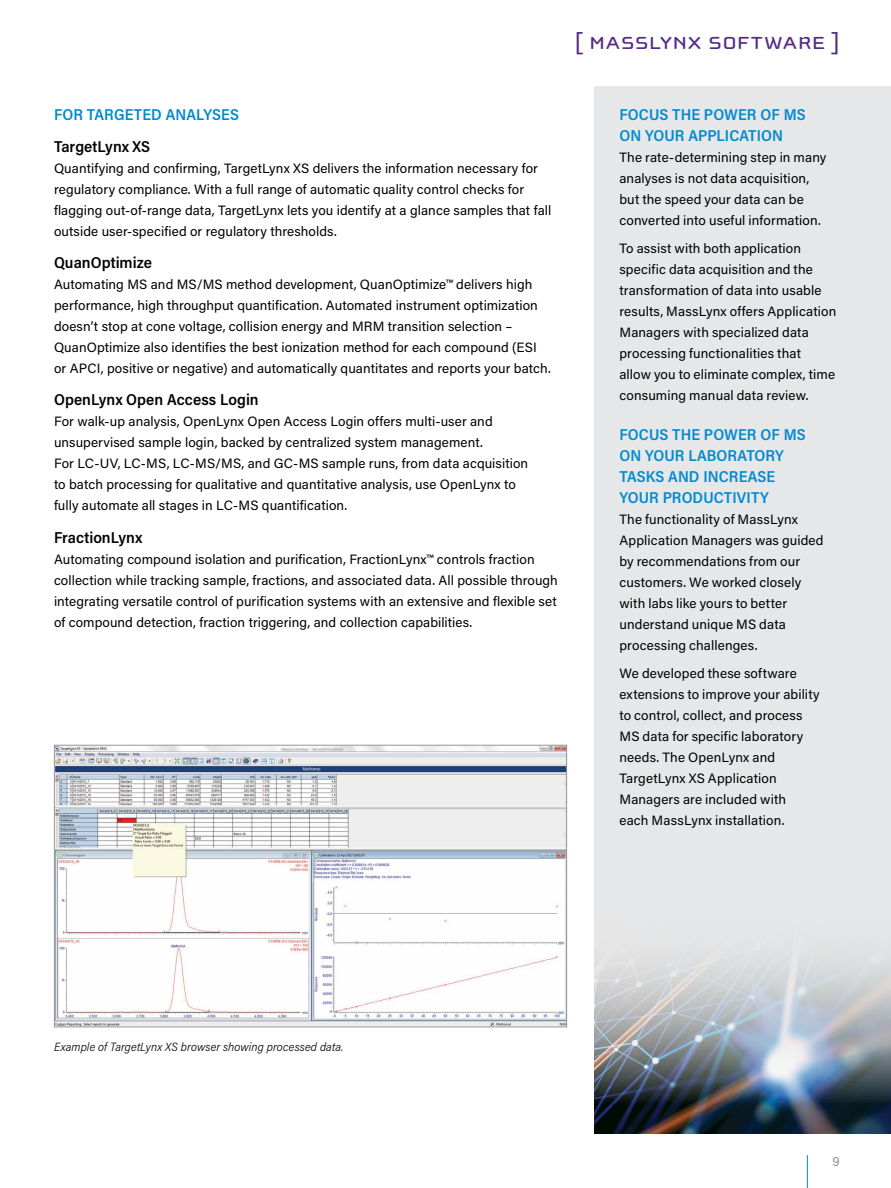
<style>
.page{position:relative;width:891px;height:1188px;background:#fff}
.page>*{position:absolute;margin:0;border:0;box-sizing:border-box;transform-origin:0 0}
.t1{font:25.5px "Cholla Unicase";letter-spacing:.025em;color:#562c85;scale:1.1 1}
.t2{font:600 15.75px/21px "Acumin Pro Semi Cond";letter-spacing:.005em;color:#008ace}
.t3{font:600 15.75px "Acumin Pro Semi Cond";letter-spacing:.005em;color:#000}
.t4{font:13.5px/21px "Acumin Pro";letter-spacing:.01em;color:#000}
.t5{font:13.5px "Acumin Pro";color:#939598}
.t6{font:italic 300 12px "Acumin Pro Semi Cond";letter-spacing:.01em;color:#000}
</style>
<div class="page">
<hr style="left:807px;top:1155px;width:1px;height:33px;background:#008ace">
<div style="left:594px;top:86px;width:297px;height:1048px;background:#e6e7e8"></div>
<img style="left:56px;top:747px;width:509px;height:278px">
<div style="left:54px;top:745px;width:513px;height:282px;border:1px solid #939598"></div>
<img style="left:594px;top:963px;width:297px;height:171px">
<h1 class="t1" style="left:574px;top:30px;width:243px">[ MASSLYNX SOFTWARE ]</h1>
<p class="t2" style="left:54px;top:103px;width:187px">FOR TARGETED ANALYSES</p>
<p class="t3" style="left:54px;top:135px;width:98px">TargetLynx XS</p>
<p class="t4" style="left:54px;top:157px;width:499px">Quantifying and confirming, TargetLynx XS delivers the information necessary for regulatory compliance. With a full range of automatic quality control checks for flagging out-of-range data, TargetLynx lets you identify at a glance samples that fall outside user-specified or regulatory thresholds.</p>
<p class="t3" style="left:54px;top:252px;width:99px">QuanOptimize</p>
<p class="t4" style="left:54px;top:273px;width:498px">Automating MS and MS/MS method development, QuanOptimize™ delivers high performance, high throughput quantification. Automated instrument optimization doesn’t stop at cone voltage, collision energy and MRM transition selection – QuanOptimize also identifies the best ionization method for each compound (ESI or APCI, positive or negative) and automatically quantitates and reports your batch.</p>
<p class="t3" style="left:54px;top:389px;width:206px">OpenLynx Open Access Login</p>
<p class="t4" style="left:54px;top:411px;width:476px">For walk-up analysis, OpenLynx Open Access Login offers multi-user and unsupervised sample login, backed by centralized system management.<br>For LC-UV, LC-MS, LC-MS/MS, and GC-MS sample runs, from data acquisition to batch processing for qualitative and quantitative analysis, use OpenLynx to fully automate all stages in LC-MS quantification.</p>
<p class="t3" style="left:54px;top:526px;width:90px">FractionLynx</p>
<p class="t4" style="left:54px;top:548px;width:505px">Automating compound isolation and purification, FractionLynx™ controls fraction collection while tracking sample, fractions, and associated data. All possible through integrating versatile control of purification systems with an extensive and flexible set of compound detection, fraction triggering, and collection capabilities.</p>
<p class="t2" style="left:619px;top:103px;width:188px">FOCUS THE POWER OF MS<br>ON YOUR APPLICATION</p>
<p class="t4" style="left:619px;top:146px;width:209px">The rate-determining step in many analyses is not data acquisition, but the speed your data can be converted into useful information.</p>
<p class="t4" style="left:619px;top:237px;width:218px">To assist with both application specific data acquisition and the transformation of data into usable results, MassLynx offers Application Managers with specialized data processing functionalities that<br>allow you to eliminate complex, time consuming manual data review.</p>
<p class="t2" style="left:619px;top:423px;width:188px">FOCUS THE POWER OF MS<br>ON YOUR LABORATORY<br>TASKS AND INCREASE<br>YOUR PRODUCTIVITY</p>
<p class="t4" style="left:619px;top:508px;width:206px">The functionality of MassLynx<br>Application Managers was guided by recommendations from our customers. We worked closely with labs like yours to better understand unique MS data processing challenges.</p>
<p class="t4" style="left:619px;top:663px;width:202px">We developed these software extensions to improve your ability to control, collect, and process<br>MS data for specific laboratory needs. The OpenLynx and<br>TargetLynx XS Application<br>Managers are included with<br>each MassLynx installation.</p>
<p class="t6" style="left:54px;top:1039px;width:291px">Example of TargetLynx XS browser showing processed data.</p>
<p class="t5" style="left:832px;top:1151px;width:9px">9</p>
</div>
